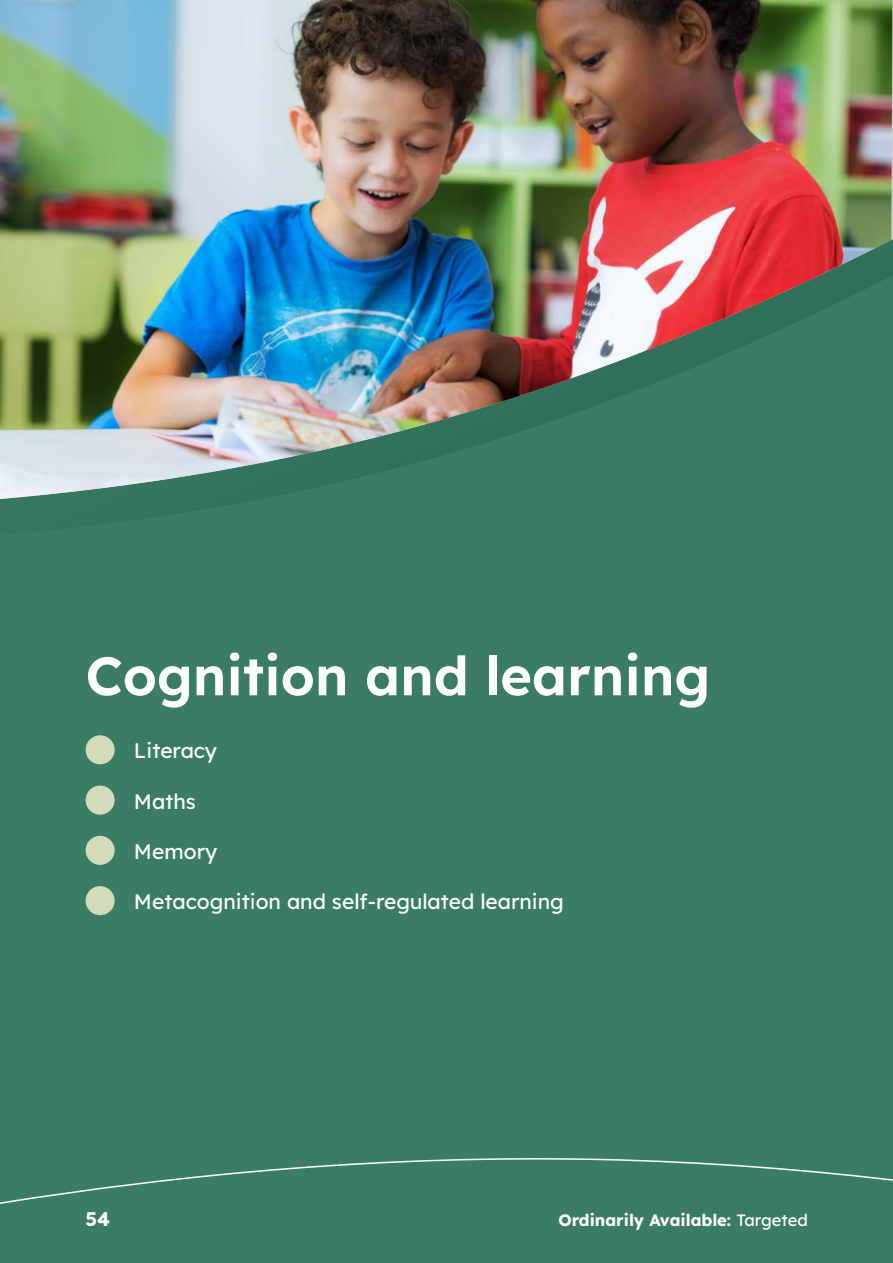
<style>
.page{position:relative;width:893px;height:1263px;background:#3a7d64}
.page>*{position:absolute;margin:0;border:0;box-sizing:border-box;transform-origin:0 0}
.H2_Chapter_Header_Large{font:600 54px "Lexend";color:#fff}
.Chapter_Contents{font:21px "Lexend";color:#fff}
.t1{font:700 19.65px "Lexend";color:#fff}
.t2{font:700 16.5px "Lexend";color:#fff}
.s1{font-weight:400}
</style>
<div class="page">
<svg style="left:0;top:1158px;width:893px;height:46px"></svg>
<img style="left:0;top:0;width:892px;height:499px">
<div style="left:86px;top:735px;width:29px;height:29px;background:#d2dcbb;border-radius:50%"></div>
<div style="left:86px;top:785px;width:29px;height:30px;background:#d2dcbb;border-radius:50%"></div>
<div style="left:86px;top:836px;width:29px;height:29px;background:#d2dcbb;border-radius:50%"></div>
<div style="left:86px;top:886px;width:29px;height:29px;background:#d2dcbb;border-radius:50%"></div>
<h2 class="H2_Chapter_Header_Large" style="left:86px;top:634px;width:626px">Cognition and learning</h2>
<p class="Chapter_Contents" style="left:134px;top:736px;width:85px">Literacy</p>
<p class="Chapter_Contents" style="left:134px;top:786px;width:64px">Maths</p>
<p class="Chapter_Contents" style="left:134px;top:836px;width:85px">Memory</p>
<p class="Chapter_Contents" style="left:134px;top:886px;width:431px">Metacognition and self-regulated learning</p>
<p class="t1" style="left:86px;top:1203px;width:26px">54</p>
<p class="t2" style="left:558px;top:1207px;width:251px">Ordinarily Available: <span class="s1">Targeted</span></p>
</div>
